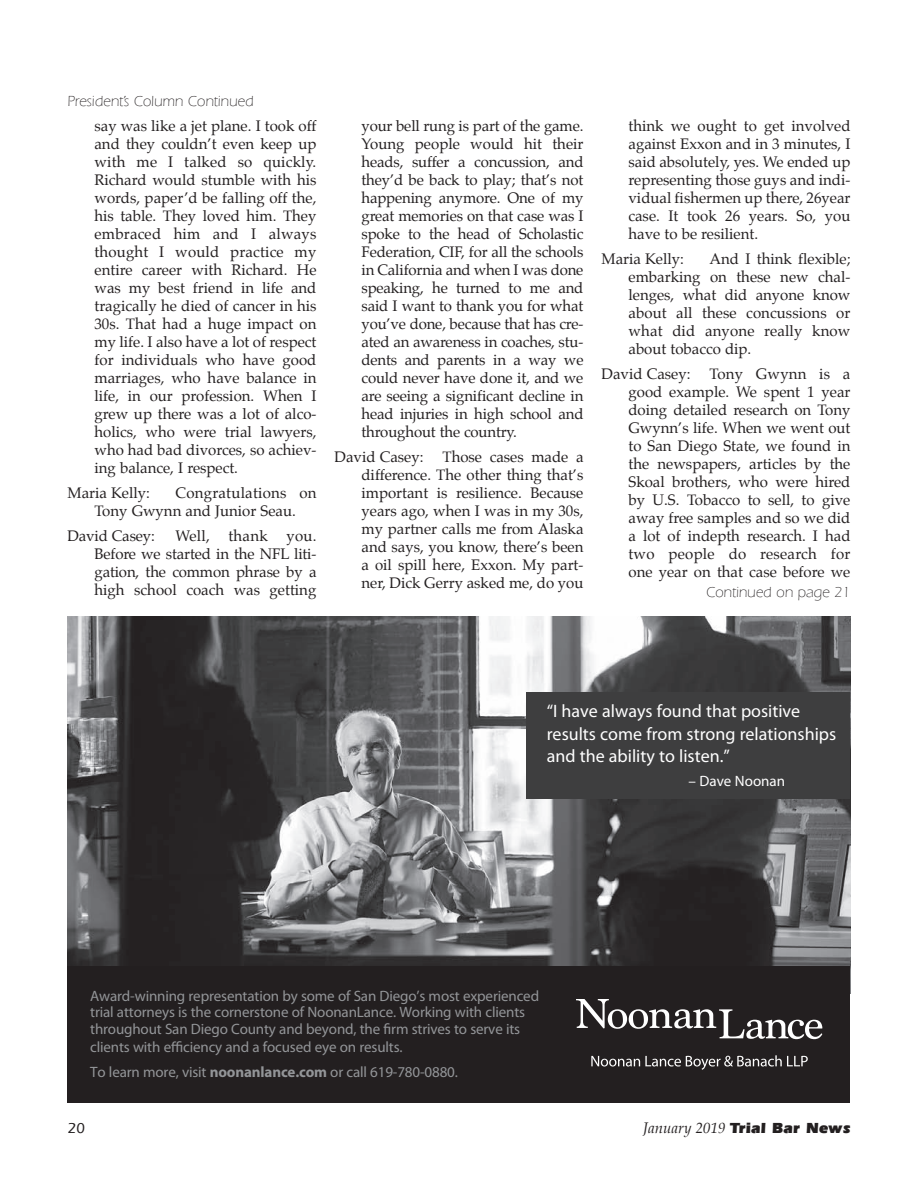
<style>
.page{position:relative;width:918px;height:1188px;background:#fff}
.page>*{position:absolute;margin:0;border:0;box-sizing:border-box;transform-origin:0 0}
.t1{font:18px/22.5px "Myriad Pro";color:#fff}
.t2{font:15px/18px "Palatino";color:#231f20;text-align:justify}
.t3{font:15px/16.5px "Myriad Pro";letter-spacing:-.01em;color:#939598}
.t4{font:300 15px "ITC Eras LT";color:#231f20}
.t5{font:900 15px "ITC Eras LT";color:#231f20}
.t6{font:15px "Myriad Pro";color:#fff}
.t7{font:500 15px "ITC Eras LT";color:#231f20}
.s1{font-weight:700}
.s2{font-family:"Palatino";font-weight:400;font-style:italic}
</style>
<div class="page">
<img style="left:68px;top:616px;width:782px;height:350px">
<div style="left:526px;top:692px;width:324px;height:107px;background:#3e3e3f"></div>
<div style="left:68px;top:966px;width:782px;height:136px;background:#231f20"></div>
<svg style="left:576px;top:999px;width:246px;height:40px"></svg>
<svg style="left:591px;top:1055px;width:217px;height:15px"></svg>
<p class="t4" style="left:68px;top:93px;width:188px">President’s Column Continued</p>
<p class="t2" style="left:94px;top:118px;width:224px">say was like a jet plane. I took off and they couldn’t even keep up with me I talked so quickly.<br>Richard would stumble with his words, paper’d be falling off the, his table. They loved him. They embraced him and I always thought I would practice my entire career with Richard. He was my best friend in life and tragically he died of cancer in his 30s. That had a huge impact on my life. I also have a lot of respect for individuals who have good marriages, who have balance in life, in our profession. When I grew up there was a lot of alco&shy;holics, who were trial lawyers, who had bad divorces, so achiev&shy;ing balance, I respect.</p>
<p class="t2" style="left:68px;top:485px;width:84px">Maria Kelly:</p>
<p class="t2" style="left:94px;top:485px;width:224px;text-indent:81px">Congratulations on<br>Tony Gwynn and Junior Seau.</p>
<p class="t2" style="left:68px;top:527px;width:89px">David Casey:</p>
<p class="t2" style="left:94px;top:527px;width:224px;text-indent:81px">Well, thank you.<br>Before we started in the NFL liti&shy;gation, the common phrase by a high school coach was getting</p>
<p class="t2" style="left:362px;top:118px;width:224px">your bell rung is part of the game.<br>Young people would hit their heads, suffer a concussion, and they’d be back to play; that’s not happening anymore. One of my great memories on that case was I spoke to the head of Scholastic Federation, CIF, for all the schools in California and when I was done speaking, he turned to me and said I want to thank you for what you’ve done, because that has cre&shy;ated an awareness in coaches, stu&shy;dents and parents in a way we could never have done it, and we are seeing a significant decline in head injuries in high school and throughout the country.</p>
<p class="t2" style="left:334px;top:449px;width:91px">David Casey:</p>
<p class="t2" style="left:362px;top:449px;width:224px;text-indent:81px">Those cases made a difference. The other thing that’s important is resilience. Because years ago, when I was in my 30s, my partner calls me from Alaska and says, you know, there’s been a oil spill here, Exxon. My part&shy;ner, Dick Gerry asked me, do you</p>
<p class="t2" style="left:628px;top:118px;width:224px">think we ought to get involved against Exxon and in 3 minutes, I said absolutely, yes. We ended up representing those guys and indi&shy;vidual fishermen up there, 26year case. It took 26 years. So, you have to be resilient.</p>
<p class="t2" style="left:602px;top:251px;width:84px">Maria Kelly:</p>
<p class="t2" style="left:628px;top:251px;width:223px;text-indent:81px">And I think flexible; embarking on these new chal&shy;lenges, what did anyone know about all these concussions or what did anyone really know about tobacco dip.</p>
<p class="t2" style="left:602px;top:365px;width:91px">David Casey:</p>
<p class="t2" style="left:628px;top:365px;width:223px;text-indent:81px">Tony Gwynn is a good example. We spent 1 year doing detailed research on Tony Gwynn’s life. When we went out to San Diego State, we found in the newspapers, articles by the Skoal brothers, who were hired by U.S. Tobacco to sell, to give away free samples and so we did a lot of indepth research. I had two people do research for one year on that case before we</p>
<p class="t4" style="left:706px;top:584px;width:146px">Continued on page 21</p>
<p class="t1" style="left:547px;top:700px;width:291px">“I have always found that positive results come from strong relationships and the ability to listen.”</p>
<p class="t6" style="left:689px;top:771px;width:98px">– Dave Noonan</p>
<p class="t3" style="left:90px;top:987px;width:450px">Award-winning representation by some of San Diego’s most experienced trial attorneys is the cornerstone of NoonanLance. Working with clients throughout San Diego County and beyond, the firm strives to serve its</p>
<p class="t3" style="left:90px;top:1034px;width:369px;line-height:24.8px">clients with efficiency and a focused eye on results.<br>To learn more, visit <span class="s1">noonanlance.com</span> or call 619-780-0880.</p>
<p class="t7" style="left:68px;top:1120px;width:19px">20</p>
<p class="t5" style="left:643px;top:1119px;width:209px"><span class="s2">January 2019</span> Trial Bar News</p>
</div>
